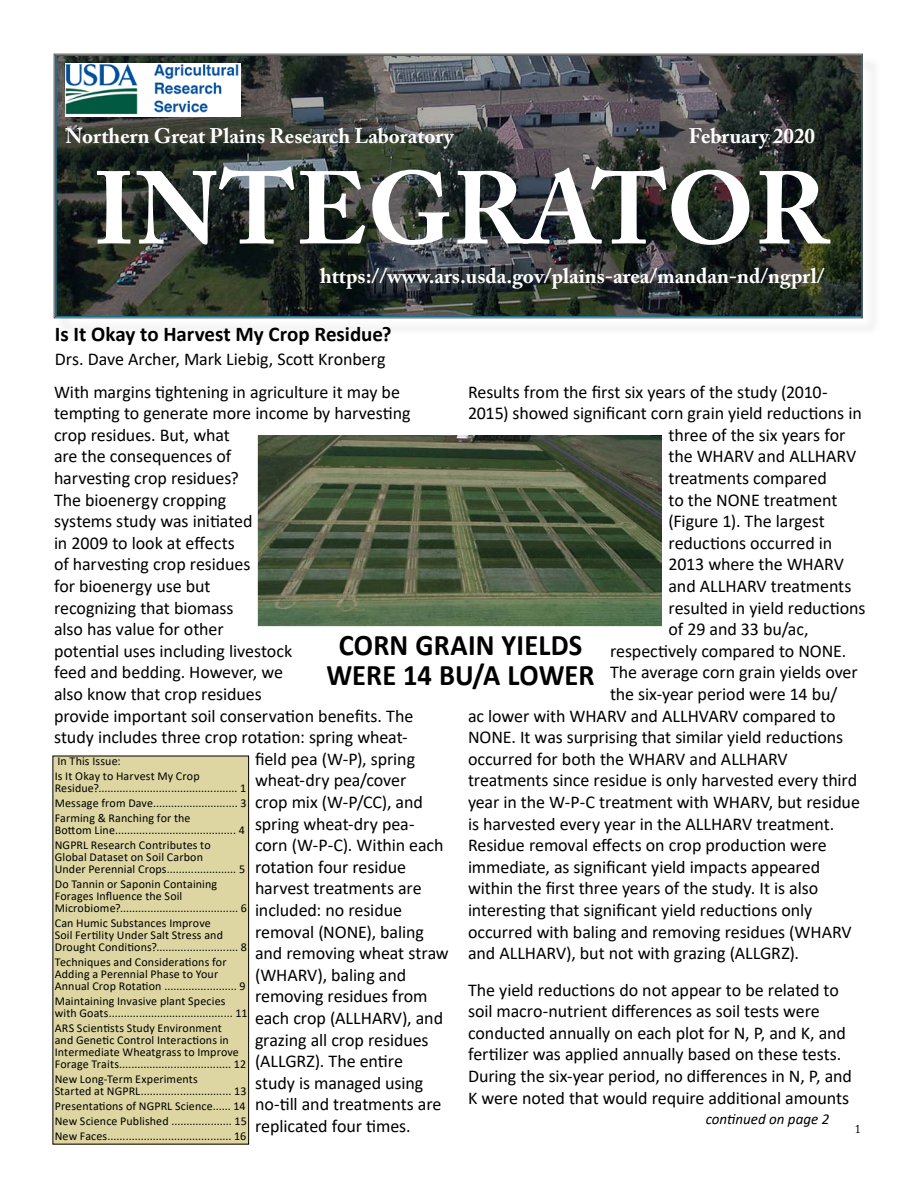
<style>
.page{position:relative;width:918px;height:1188px;background:#fff}
.page>*{position:absolute;margin:0;border:0;box-sizing:border-box;transform-origin:0 0}
.t1{font:700 102px "Adobe Caslon Pro";color:#fff}
.t2{font:700 30px/30px "Calibri";letter-spacing:.005em;color:#000;text-align:center;scale:.95 1}
.t3{font:700 21px "Adobe Caslon Pro";color:#fff}
.t4{font:700 21px "Calibri";color:#000}
.t5{font:18px/21.6px "Calibri";letter-spacing:-.005em;color:#000}
.t6{font:italic 15px "Calibri";color:#000}
.t7{font:12px/12px "Calibri";letter-spacing:.01em;color:#000}
.t8{font:12px "Adobe Caslon Pro";color:#000}
</style>
<div class="page">
<div style="left:56px;top:56px;width:825px;height:281px;background:#f8f8f8"></div>
<div style="left:47px;top:47px;width:822px;height:273px;background:#fff;opacity:.75"></div>
<div style="left:47px;top:54px;width:822px;height:272px;background:#000;opacity:.75"></div>
<img style="left:58px;top:57px;width:802px;height:258px">
<div style="left:56px;top:55px;width:806px;height:262px;border:1px solid #1c7091"></div>
<img style="left:65px;top:63px;width:175px;height:54px">
<div style="left:53px;top:756px;width:196px;height:388px;background:#ddd6a2"></div>
<div style="left:52px;top:756px;width:197px;height:388px;border:1px solid #000"></div>
<img style="left:259px;top:436px;width:402px;height:189px">
<div style="left:257px;top:433px;width:409px;height:194px;border:1px solid #fff"></div>
<p class="t3" style="left:65px;top:123px;width:390px">Northern Great Plains Research Laboratory</p>
<h1 class="t1" style="left:93px;top:148px;width:738px">INTEGRATOR</h1>
<p class="t3" style="left:689px;top:123px;width:128px">February 2020</p>
<p class="t3" style="left:320px;top:263px;width:506px">https://www.ars.usda.gov/plains-area/mandan-nd/ngprl/</p>
<p class="t4" style="left:55px;top:319px;width:338px">Is It Okay to Harvest My Crop Residue?</p>
<p class="t5" style="left:55px;top:348px;width:332px">Drs. Dave Archer, Mark Liebig, Scott Kronberg</p>
<p class="t5" style="left:468px;top:380px;width:361px">Results from the first six years of the study (2010-</p>
<p class="t5" style="left:468px;top:402px;width:395px">2015) showed significant corn grain yield reductions in</p>
<p class="t5" style="left:669px;top:423px;width:178px">three of the six years for</p>
<p class="t5" style="left:669px;top:445px;width:189px">the WHARV and ALLHARV</p>
<p class="t5" style="left:669px;top:467px;width:160px">treatments compared</p>
<p class="t5" style="left:669px;top:488px;width:170px">to the NONE treatment</p>
<p class="t5" style="left:669px;top:510px;width:158px">(Figure 1). The largest</p>
<p class="t5" style="left:669px;top:531px;width:165px">reductions occurred in</p>
<p class="t5" style="left:669px;top:553px;width:177px">2013 where the WHARV</p>
<p class="t5" style="left:669px;top:575px;width:185px">and ALLHARV treatments</p>
<p class="t5" style="left:669px;top:596px;width:198px">resulted in yield reductions</p>
<p class="t5" style="left:669px;top:618px;width:142px">of 29 and 33 bu/ac,</p>
<p class="t5" style="left:610px;top:639px;width:238px">respectively compared to NONE.</p>
<p class="t5" style="left:610px;top:661px;width:249px">The average corn grain yields over</p>
<p class="t5" style="left:610px;top:683px;width:229px">the six-year period were 14 bu/</p>
<p class="t5" style="left:468px;top:704px;width:369px">ac lower with WHARV and ALLHVARV compared to</p>
<p class="t5" style="left:468px;top:726px;width:377px">NONE. It was surprising that similar yield reductions</p>
<p class="t5" style="left:468px;top:747px;width:321px">occurred for both the WHARV and ALLHARV</p>
<p class="t5" style="left:468px;top:769px;width:391px">treatments since residue is only harvested every third</p>
<p class="t5" style="left:468px;top:791px;width:394px">year in the W-P-C treatment with WHARV, but residue</p>
<p class="t5" style="left:468px;top:812px;width:368px">is harvested every year in the ALLHARV treatment.</p>
<p class="t5" style="left:468px;top:834px;width:360px">Residue removal effects on crop production were</p>
<p class="t5" style="left:468px;top:855px;width:354px">immediate, as significant yield impacts appeared</p>
<p class="t5" style="left:468px;top:877px;width:352px">within the first three years of the study. It is also</p>
<p class="t5" style="left:468px;top:899px;width:346px">interesting that significant yield reductions only</p>
<p class="t5" style="left:468px;top:920px;width:385px">occurred with baling and removing residues (WHARV</p>
<p class="t5" style="left:468px;top:942px;width:333px">and ALLHARV), but not with grazing (ALLGRZ).</p>
<p class="t5" style="left:468px;top:978px;width:385px">The yield reductions do not appear to be related to soil macro-nutrient differences as soil tests were conducted annually on each plot for N, P, and K, and fertilizer was applied annually based on these tests.<br>During the six-year period, no differences in N, P, and K were noted that would require additional amounts</p>
<p class="t5" style="left:54px;top:380px;width:348px">With margins tightening in agriculture it may be</p>
<p class="t5" style="left:54px;top:402px;width:358px">tempting to generate more income by harvesting</p>
<p class="t5" style="left:54px;top:423px;width:177px">crop residues. But, what</p>
<p class="t5" style="left:54px;top:445px;width:179px">are the consequences of</p>
<p class="t5" style="left:54px;top:467px;width:186px">harvesting crop residues?</p>
<p class="t5" style="left:54px;top:488px;width:174px">The bioenergy cropping</p>
<p class="t5" style="left:54px;top:510px;width:200px">systems study was initiated</p>
<p class="t5" style="left:54px;top:531px;width:182px">in 2009 to look at effects</p>
<p class="t5" style="left:54px;top:553px;width:198px">of harvesting crop residues</p>
<p class="t5" style="left:54px;top:575px;width:158px">for bioenergy use but</p>
<p class="t5" style="left:54px;top:596px;width:181px">recognizing that biomass</p>
<p class="t5" style="left:54px;top:618px;width:171px">also has value for other</p>
<p class="t5" style="left:54px;top:639px;width:240px">potential uses including livestock</p>
<p class="t5" style="left:54px;top:661px;width:231px">feed and bedding. However, we</p>
<p class="t5" style="left:54px;top:683px;width:209px">also know that crop residues</p>
<p class="t5" style="left:54px;top:704px;width:361px">provide important soil conservation benefits. The</p>
<p class="t5" style="left:54px;top:726px;width:355px">study includes three crop rotation: spring wheat-</p>
<p class="t5" style="left:255px;top:747px;width:162px">field pea (W-P), spring</p>
<p class="t5" style="left:255px;top:769px;width:153px">wheat-dry pea/cover</p>
<p class="t5" style="left:255px;top:791px;width:169px">crop mix (W-P/CC), and</p>
<p class="t5" style="left:255px;top:812px;width:161px">spring wheat-dry pea-</p>
<p class="t5" style="left:255px;top:834px;width:190px">corn (W-P-C). Within each</p>
<p class="t5" style="left:255px;top:855px;width:153px">rotation four residue</p>
<p class="t5" style="left:255px;top:877px;width:168px">harvest treatments are</p>
<p class="t5" style="left:255px;top:899px;width:149px">included: no residue</p>
<p class="t5" style="left:255px;top:920px;width:170px">removal (NONE), baling</p>
<p class="t5" style="left:255px;top:942px;width:195px">and removing wheat straw</p>
<p class="t5" style="left:255px;top:963px;width:153px">(WHARV), baling and</p>
<p class="t5" style="left:255px;top:985px;width:174px">removing residues from</p>
<p class="t5" style="left:255px;top:1007px;width:190px">each crop (ALLHARV), and</p>
<p class="t5" style="left:255px;top:1028px;width:175px">grazing all crop residues</p>
<p class="t5" style="left:255px;top:1050px;width:150px">(ALLGRZ). The entire</p>
<p class="t5" style="left:255px;top:1071px;width:170px">study is managed using</p>
<p class="t5" style="left:255px;top:1093px;width:188px">no-till and treatments are</p>
<p class="t5" style="left:255px;top:1115px;width:157px">replicated four times.</p>
<h2 class="t2" style="left:326px;top:630px;width:284px">CORN GRAIN YIELDS<br>WERE 14 BU/A LOWER</h2>
<p class="t7" style="left:55px;top:754px;width:146px;line-height:15px">In This Issue:<br>Is It Okay to Harvest My Crop</p>
<p class="t7" style="left:55px;top:781px;width:193px;line-height:15px;text-align:justify">Residue?.............................................. 1<br>Message from Dave............................ 3<br>Farming &amp; Ranching for the</p>
<p class="t7" style="left:55px;top:823px;width:192px;line-height:15px">Bottom Line........................................ 4<br>NGPRL Research Contributes to</p>
<p class="t7" style="left:55px;top:851px;width:192px">Global Dataset on Soil Carbon<br>Under Perennial Crops....................... 5</p>
<p class="t7" style="left:55px;top:878px;width:194px">Do Tannin or Saponin Containing<br>Forages Influence the Soil<br>Microbiome?....................................... 6</p>
<p class="t7" style="left:55px;top:917px;width:194px">Can Humic Substances Improve<br>Soil Fertility Under Salt Stress and<br>Drought Conditions?........................... 8</p>
<p class="t7" style="left:55px;top:956px;width:192px">Techniques and Considerations for<br>Adding a Perennial Phase to Your<br>Annual Crop Rotation ........................ 9</p>
<p class="t7" style="left:55px;top:995px;width:194px">Maintaining Invasive plant Species with Goats......................................... 11</p>
<p class="t7" style="left:55px;top:1022px;width:193px">ARS Scientists Study Environment<br>and Genetic Control Interactions in Intermediate Wheatgrass to Improve Forage Traits..................................... 12</p>
<p class="t7" style="left:55px;top:1073px;width:193px">New Long-Term Experiments<br>Started at NGPRL.............................. 13</p>
<p class="t7" style="left:55px;top:1099px;width:194px;line-height:15px;text-align:justify">Presentations of NGPRL Science...... 14<br>New Science Published .................... 15<br>New Faces......................................... 16</p>
<p class="t6" style="left:706px;top:1109px;width:125px">continued on page 2</p>
<p class="t8" style="left:855px;top:1122px;width:7px">1</p>
</div>
